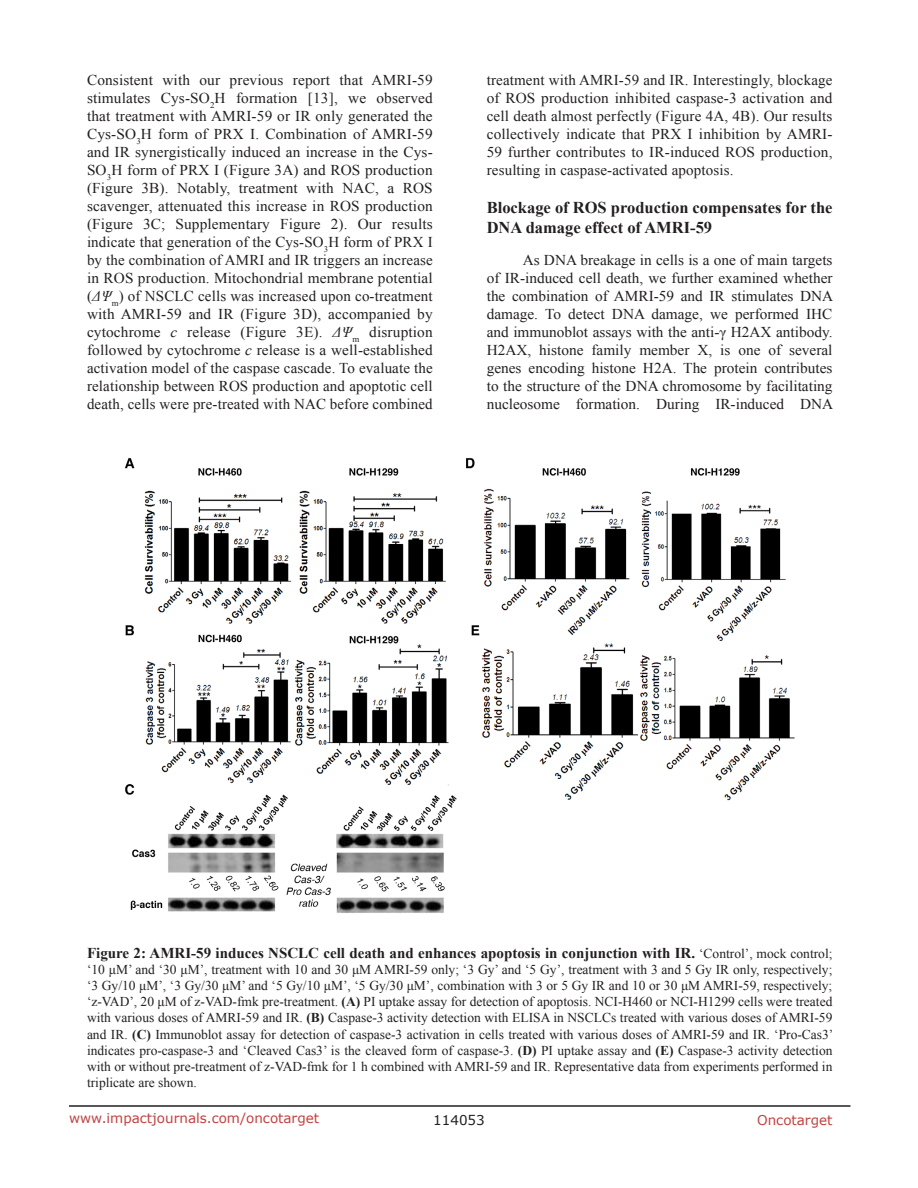
<style>
.page{position:relative;width:918px;height:1188px;background:#fff}
.page>*{position:absolute;margin:0;border:0;box-sizing:border-box;transform-origin:0 0}
.SubHeading{font:700 16.5px/19.8px "Times New Roman";color:#231f20}
.BodyText{font:15px/18px "Times New Roman";letter-spacing:.01em;color:#231f20;text-align:justify}
.figuretext{font:700 15px "Times New Roman";color:#231f20}
.figuretext-2{font:13.5px/16.2px "Times New Roman";color:#231f20;text-align:justify}
.t1{font:13.5px "Verdana";color:#c24141}
.t2{font:13.5px "Verdana";color:#231f20}
.s1{font-style:italic}
.s2{font-weight:400;font-size:13.5px}
.s3{font-weight:700}
</style>
<div class="page">
<hr style="left:69px;top:1105px;width:781px;height:2px;background:#231f20">
<img style="left:125px;top:458px;width:670px;height:455px">
<p class="BodyText" style="left:87px;top:71px;width:347px">Consistent with our previous report that AMRI-59 stimulates Cys-SO<sub>2</sub>H formation [13], we observed that treatment with AMRI-59 or IR only generated the Cys-SO<sub>3</sub>H form of PRX I. Combination of AMRI-59 and IR synergistically induced an increase in the Cys-SO<sub>3</sub>H form of PRX I (Figure 3A) and ROS production (Figure 3B). Notably, treatment with NAC, a ROS scavenger, attenuated this increase in ROS production (Figure 3C; Supplementary Figure 2). Our results indicate that generation of the Cys-SO<sub>3</sub>H form of PRX I by the combination of AMRI and IR triggers an increase in ROS production. Mitochondrial membrane potential (<span class="s1">ΔΨ</span><sub>m</sub>) of NSCLC cells was increased upon co-treatment with AMRI-59 and IR (Figure 3D), accompanied by cytochrome <span class="s1">c</span> release (Figure 3E). <span class="s1">ΔΨ</span><sub>m</sub> disruption followed by cytochrome <span class="s1">c</span> release is a well-established activation model of the caspase cascade. To evaluate the relationship between ROS production and apoptotic cell death, cells were pre-treated with NAC before combined</p>
<p class="BodyText" style="left:487px;top:71px;width:347px">treatment with AMRI-59 and IR. Interestingly, blockage of ROS production inhibited caspase-3 activation and cell death almost perfectly (Figure 4A, 4B). Our results collectively indicate that PRX I inhibition by AMRI-59 further contributes to IR-induced ROS production, resulting in caspase-activated apoptosis.</p>
<p class="SubHeading" style="left:487px;top:197px;width:347px">Blockage of ROS production compensates for the<br>DNA damage effect of AMRI-59</p>
<p class="BodyText" style="left:487px;top:250px;width:348px;text-indent:36px">As DNA breakage in cells is a one of main targets of IR-induced cell death, we further examined whether the combination of AMRI-59 and IR stimulates DNA damage. To detect DNA damage, we performed IHC and immunoblot assays with the anti-γ H2AX antibody.<br>H2AX, histone family member X, is one of several genes encoding histone H2A. The protein contributes to the structure of the DNA chromosome by facilitating nucleosome formation. During IR-induced DNA</p>
<p class="figuretext" style="left:87px;top:942px;width:747px">Figure 2: AMRI-59 induces NSCLC cell death and enhances apoptosis in conjunction with IR. <span class="s2">‘Control’, mock control;</span></p>
<p class="figuretext-2" style="left:87px;top:961px;width:748px">‘10 μM’ and ‘30 μM’, treatment with 10 and 30 μM AMRI-59 only; ‘3 Gy’ and ‘5 Gy’, treatment with 3 and 5 Gy IR only, respectively; ‘3 Gy/10 μM’, ‘3 Gy/30 μM’ and ‘5 Gy/10 μM’, ‘5 Gy/30 μM’, combination with 3 or 5 Gy IR and 10 or 30 μM AMRI-59, respectively; ‘z-VAD’, 20 μM of z-VAD-fmk pre-treatment. <span class="s3">(A)</span> PI uptake assay for detection of apoptosis. NCI-H460 or NCI-H1299 cells were treated with various doses of AMRI-59 and IR. <span class="s3">(B)</span> Caspase-3 activity detection with ELISA in NSCLCs treated with various doses of AMRI-59 and IR. <span class="s3">(C)</span> Immunoblot assay for detection of caspase-3 activation in cells treated with various doses of AMRI-59 and IR. ‘Pro-Cas3’ indicates pro-caspase-3 and ‘Cleaved Cas3’ is the cleaved form of caspase-3. <span class="s3">(D)</span> PI uptake assay and <span class="s3">(E)</span> Caspase-3 activity detection with or without pre-treatment of z-VAD-fmk for 1 h combined with AMRI-59 and IR. Representative data from experiments performed in triplicate are shown.</p>
<p class="t1" style="left:69px;top:1109px;width:252px">www.impactjournals.com/oncotarget</p>
<p class="t2" style="left:433px;top:1111px;width:53px">114053</p>
<p class="t1" style="left:757px;top:1111px;width:77px">Oncotarget</p>
</div>
